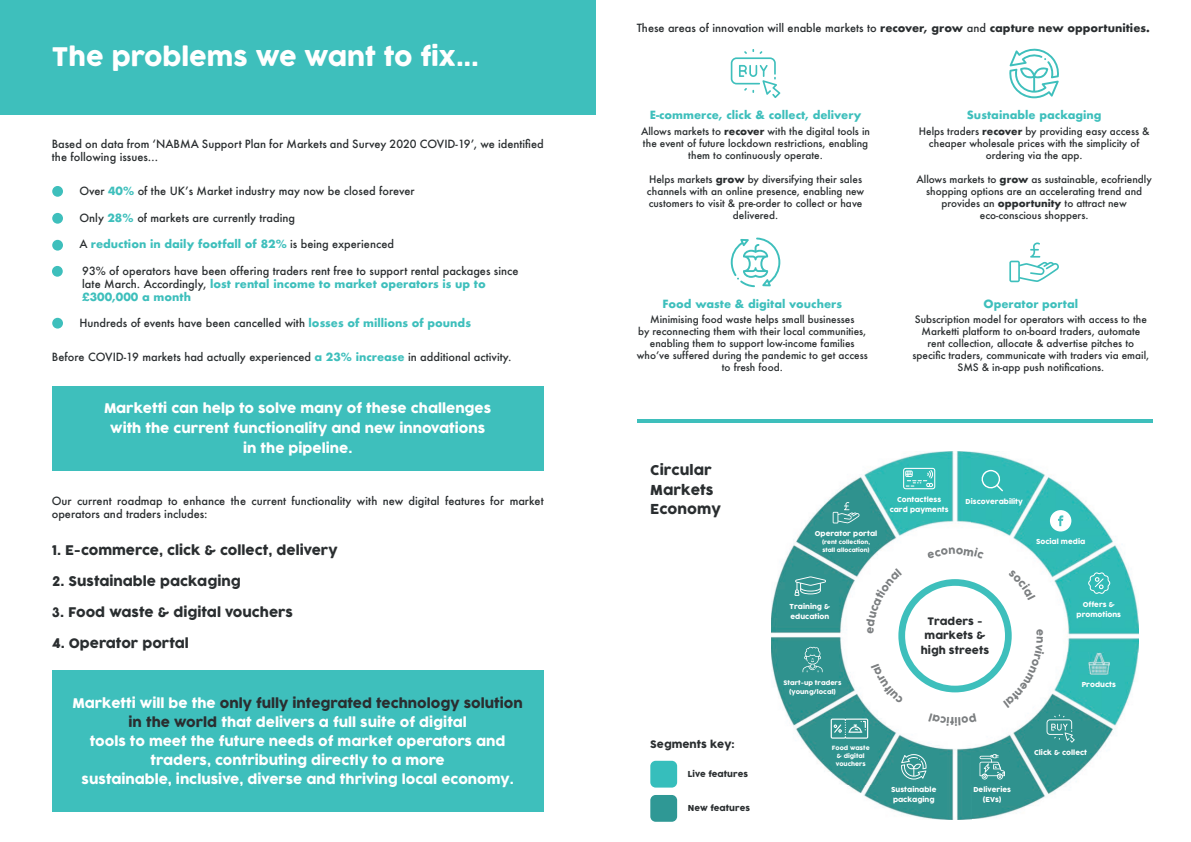
<style>
.page{position:relative;width:1191px;height:842px;background:#fff}
.page>*{position:absolute;margin:0;border:0;box-sizing:border-box;transform-origin:0 0}
.t1{font:25px "COCOGOOSE";color:#fff}
.t2{font:13.4px/19.4px "COCOGOOSE";color:#2a2e30}
.t3{font:13px/19px "COCOGOOSE";color:#fff;text-align:center}
.t4{font:13px "COCOGOOSE";color:#2a2e30}
.t5{font:500 11px/13.2px "Futura";color:#2a2e30}
.t6{font:700 11px "Futura";color:#3ebfbc}
.t7{font:10.1px/14.7px "COCOGOOSE";color:#2a2e30;text-align:center}
.t8{font:500 10px/12px "Futura";color:#2a2e30;text-align:center}
.t9{font:8px "COCOGOOSE";color:#2a2e30}
.t10{font:6.7px/10.1px "COCOGOOSE";color:#fff;text-align:center}
.t11{font:6px/8.7px "COCOGOOSE";color:#fff;text-align:center}
.t12{font:5.7px/8px "COCOGOOSE";color:#fff;text-align:center}
.t13{font:5.4px/7.4px "COCOGOOSE";color:#fff}
.s1{font-weight:700;color:#3ebfbc}
.s2{font-weight:500;color:#2a2e30}
.s3{color:#2a2e30}
.s4{font-weight:700}
</style>
<div class="page">
<img style="left:771px;top:452px;width:367px;height:367px">
<svg style="left:650px;top:761px;width:27px;height:26px"></svg>
<svg style="left:650px;top:795px;width:27px;height:27px"></svg>
<svg style="left:903px;top:468px;width:32px;height:21px"></svg>
<svg style="left:900px;top:754px;width:27px;height:25px"></svg>
<svg style="left:980px;top:470px;width:23px;height:21px"></svg>
<div style="left:1050px;top:510px;width:21px;height:21px;background:#fff;border-radius:11px"></div>
<svg style="left:1058px;top:515px;width:5px;height:11px"></svg>
<svg style="left:1087px;top:572px;width:23px;height:22px"></svg>
<img style="left:1088px;top:653px;width:21px;height:21px">
<svg style="left:979px;top:754px;width:26px;height:25px"></svg>
<svg style="left:832px;top:502px;width:27px;height:21px"></svg>
<div style="left:0;top:0;width:595px;height:114px;background:#3ebfbc"></div>
<div style="left:52px;top:386px;width:492px;height:85px;background:#3ebfbc"></div>
<div style="left:52px;top:186px;width:11px;height:11px;background:#3ebfbc;border-radius:50%"></div>
<div style="left:52px;top:213px;width:11px;height:11px;background:#3ebfbc;border-radius:50%"></div>
<div style="left:52px;top:240px;width:11px;height:11px;background:#3ebfbc;border-radius:50%"></div>
<div style="left:52px;top:266px;width:11px;height:11px;background:#3ebfbc;border-radius:50%"></div>
<div style="left:52px;top:318px;width:11px;height:11px;background:#3ebfbc;border-radius:50%"></div>
<div style="left:52px;top:670px;width:492px;height:142px;background:#3ebfbc"></div>
<svg style="left:730px;top:49px;width:50px;height:49px"></svg>
<svg style="left:730px;top:238px;width:50px;height:49px"></svg>
<svg style="left:1009px;top:49px;width:50px;height:49px"></svg>
<svg style="left:1009px;top:242px;width:50px;height:40px"></svg>
<hr style="left:637px;top:419px;width:515px;height:3px;background:#3ebfbc">
<svg style="left:927px;top:548px;width:57px;height:11px"></svg>
<svg style="left:794px;top:568px;width:280px;height:175px"></svg>
<h1 class="t1" style="left:52px;top:38px;width:428px">The problems we want to fix...</h1>
<p class="t5" style="left:52px;top:137px;width:493px">Based on data from ʻNABMA Support Plan for Markets and Survey 2020 COVID-19ʼ, we identified the following issues…</p>
<p class="t5" style="left:79px;top:185px;width:337px">Over <span class="s1">40%</span> of the UKʼs Market industry may now be closed forever</p>
<p class="t5" style="left:79px;top:211px;width:217px">Only <span class="s1">28%</span> of markets are currently trading</p>
<p class="t6" style="left:79px;top:236px;width:316px"><span class="s2">A</span> reduction in daily footfall of 82% <span class="s2">is being experienced</span></p>
<p class="t5" style="left:82px;top:264px;width:438px">93% of operators have been offering traders rent free to support rental packages since late March. Accordingly, <span class="s1">lost rental income to market operators is up to £300,000 a month</span></p>
<p class="t5" style="left:79px;top:317px;width:393px">Hundreds of events have been cancelled with <span class="s1">losses of millions of pounds</span></p>
<p class="t5" style="left:52px;top:350px;width:461px">Before COVID-19 markets had actually experienced <span class="s1">a 23% increase</span> in additional activity.</p>
<h3 class="t3" style="left:104px;top:399px;width:389px;line-height:20px">Marketti can help to solve many of these challenges with the current functionality and new innovations in the pipeline.</h3>
<p class="t5" style="left:52px;top:494px;width:493px">Our current roadmap to enhance the current functionality with new digital features for market operators and traders includes:</p>
<h3 class="t4" style="left:52px;top:540px;width:287px">1. E-commerce, click &amp; collect, delivery</h3>
<h3 class="t4" style="left:52px;top:571px;width:190px">2. Sustainable packaging</h3>
<h3 class="t4" style="left:52px;top:602px;width:242px">3. Food waste &amp; digital vouchers</h3>
<h3 class="t4" style="left:52px;top:634px;width:138px">4. Operator portal</h3>
<p class="t3" style="left:73px;top:693px;width:451px">Marketti will be the <span class="s3">only fully integrated technology solution in the world</span> that delivers a full suite of digital<br>tools to meet the future needs of market operators and traders, contributing directly to a more<br>sustainable, inclusive, diverse and thriving local economy.</p>
<p class="t5" style="left:636px;top:21px;width:514px">These areas of innovation will enable markets to <span class="s4">recover, grow</span> and <span class="s4">capture new opportunities.</span></p>
<p class="t6" style="left:650px;top:107px;width:213px">E-commerce, click &amp; collect, delivery</p>
<p class="t6" style="left:967px;top:107px;width:136px">Sustainable packaging</p>
<p class="t8" style="left:641px;top:125px;width:230px">Allows markets to <span class="s4">recover</span> with the digital tools in the event of future lockdown restrictions, enabling them to continuously operate.</p>
<p class="t8" style="left:647px;top:173px;width:219px">Helps markets <span class="s4">grow</span> by diversifying their sales channels with an online presence, enabling new customers to visit &amp; pre-order to collect or have delivered.</p>
<p class="t8" style="left:918px;top:125px;width:232px">Helps traders <span class="s4">recover</span> by providing easy access &amp; cheaper wholesale prices with the simplicity of ordering via the app.</p>
<p class="t8" style="left:916px;top:173px;width:237px">Allows markets to <span class="s4">grow</span> as sustainable, ecofriendly shopping options are an accelerating trend and provides an <span class="s4">opportunity</span> to attract new eco-conscious shoppers.</p>
<p class="t6" style="left:662px;top:296px;width:181px">Food waste &amp; digital vouchers</p>
<p class="t6" style="left:983px;top:296px;width:96px">Operator portal</p>
<p class="t8" style="left:637px;top:314px;width:232px">Minimising food waste helps small businesses<br>by reconnecting them with their local communities, enabling them to support low-income families whoʼve suffered during the pandemic to get access to fresh food.</p>
<p class="t8" style="left:912px;top:314px;width:238px">Subscription model for operators with access to the Marketti platform to on-board traders, automate rent collection, allocate &amp; advertise pitches to specific traders, communicate with traders via email, SMS &amp; in-app push notifications.</p>
<h2 class="t2" style="left:650px;top:461px;width:72px">Circular<br>Markets<br>Economy</h2>
<p class="t7" style="left:650px;top:737px;width:86px">Segments key:</p>
<p class="t9" style="left:688px;top:768px;width:62px">Live features</p>
<p class="t9" style="left:688px;top:802px;width:64px">New features</p>
<p class="t10" style="left:815px;top:529px;width:64px">Operator portal</p>
<p class="t13" style="left:822px;top:539px;width:49px">(rent collection, stall allocation)</p>
<p class="t10" style="left:889px;top:495px;width:60px">Contactless card payments</p>
<p class="t10" style="left:965px;top:497px;width:59px">Discoverability</p>
<p class="t10" style="left:1036px;top:537px;width:51px">Social media</p>
<p class="t10" style="left:789px;top:601px;width:42px;text-align:left">Training &amp; education</p>
<p class="t11" style="left:783px;top:678px;width:60px">Start-up traders (young/local)</p>
<p class="t7" style="left:920px;top:614px;width:70px">Traders - markets &amp; high streets</p>
<p class="t10" style="left:1076px;top:599px;width:46px">Offers &amp; promotions</p>
<p class="t10" style="left:1081px;top:680px;width:36px">Products</p>
<p class="t12" style="left:832px;top:744px;width:39px">Food waste &amp; digital vouchers</p>
<p class="t10" style="left:891px;top:785px;width:47px;text-align:left">Sustainable packaging</p>
<p class="t10" style="left:973px;top:785px;width:39px">Deliveries (EVs)</p>
<p class="t10" style="left:1034px;top:748px;width:54px">Click &amp; collect</p>
</div>
